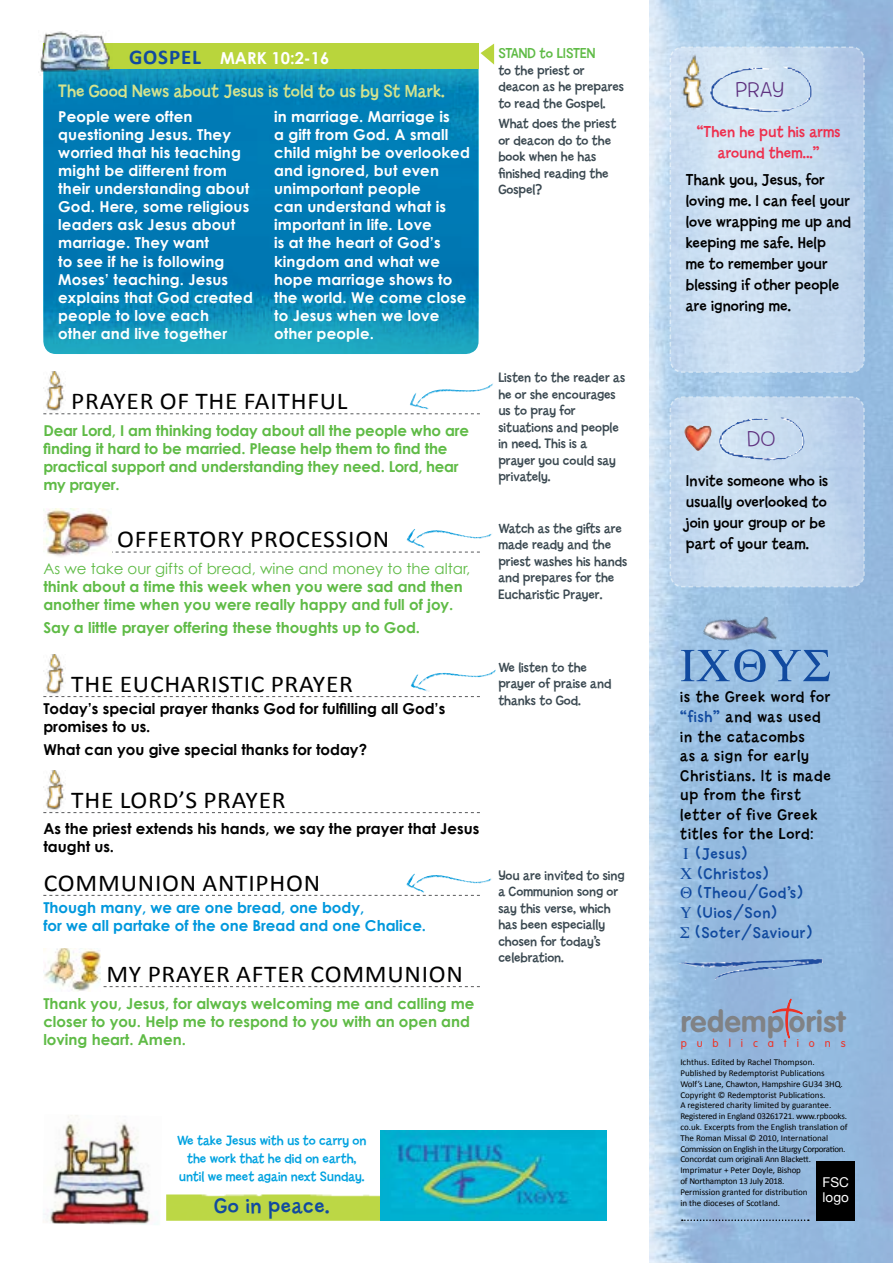
<style>
.page{position:relative;width:893px;height:1263px;background:#fff}
.page>*{position:absolute;margin:0;border:0;box-sizing:border-box;transform-origin:0 0}
.t1{font:700 29.85px "VAG Rounded";letter-spacing:.015em;color:#808285}
.t2{font:24.15px "Calibri";letter-spacing:.03em;color:#000;scale:1.05 1}
.t3{font:22.65px "Billy Std";letter-spacing:.03em;color:#114a9f}
.t4{font:300 22.5px "Billy Std";letter-spacing:.02em;color:#5d2f7e;scale:1.06 1}
.t5{font:18.75px "Billy Std";color:#d4e38e}
.t6{font:16.5px/21px "Billy Std";letter-spacing:.01em;color:#000}
.t7{font:16.5px/19.5px "Billy Std";letter-spacing:.05em;color:#000}
.t8{font:16.5px/19.8px "Billy Std";letter-spacing:.05em;color:#114a9f}
.t9{font:16.5px/21px "Billy Std";letter-spacing:.01em;color:#ee2f4d;text-align:center}
.t10{font:700 16.5px "Century Gothic";color:#fff}
.t11{font:700 15px/18px "Century Gothic";letter-spacing:.01em;color:#fff}
.t12{font:700 15px/18px "Century Gothic";color:#5fbb46}
.t13{font:700 15px/18px "Century Gothic";color:#000}
.t14{font:700 15px/18px "Century Gothic";color:#0098dd}
.t15{font:15px "Century Gothic";color:#5fbb46}
.t16{font:15px "Billy Std";color:#5fbb46}
.t17{font:14.25px/16.5px "Billy Std";color:#3b4951}
.t18{font:14.25px/17.9px "Billy Std";color:#00a2e0;text-align:center}
.t19{font:13.5px/15px "Helvetica Neue";color:#fff}
.t20{font:300 11.1px "VAG Rounded";letter-spacing:.9em;color:#ee3124}
.t21{font:9px/10.8px "Calibri";letter-spacing:-.005em;color:#000}
.s1{font-family:"Calibri";font-size:21px;color:#114a9f}
.s2{color:#114a9f}
</style>
<div class="page">
<svg style="left:43px;top:53px;width:435px;height:301px;background:#0481b6"></svg>
<img style="left:649px;top:0;width:244px;height:1263px">
<svg style="left:681px;top:649px;width:149px;height:33px;background:#75a0d0"></svg>
<img style="left:702px;top:595px;width:81px;height:68px">
<svg style="left:669px;top:396px;width:196px;height:192px;background:#c3d8ee"></svg>
<svg style="left:669px;top:46px;width:196px;height:328px;background:#c8dcf0"></svg>
<svg style="left:43px;top:413px;width:437px;height:1px"></svg>
<svg style="left:112px;top:552px;width:368px;height:1px"></svg>
<svg style="left:43px;top:696px;width:437px;height:1px"></svg>
<svg style="left:43px;top:812px;width:437px;height:1px"></svg>
<svg style="left:43px;top:895px;width:437px;height:1px"></svg>
<svg style="left:103px;top:986px;width:377px;height:1px"></svg>
<img style="left:43px;top:371px;width:21px;height:42px">
<img style="left:43px;top:508px;width:68px;height:49px">
<img style="left:43px;top:654px;width:21px;height:42px">
<img style="left:43px;top:770px;width:21px;height:42px">
<img style="left:43px;top:949px;width:58px;height:42px">
<div style="left:43px;top:44px;width:436px;height:25px;background:#b9d53c"></div>
<img style="left:38px;top:31px;width:74px;height:44px">
<svg style="left:480px;top:44px;width:14px;height:21px"></svg>
<img style="left:679px;top:52px;width:28px;height:59px">
<img style="left:678px;top:425px;width:36px;height:26px">
<img style="left:678px;top:958px;width:145px;height:21px">
<img style="left:704px;top:67px;width:114px;height:45px">
<img style="left:714px;top:417px;width:95px;height:44px">
<img style="left:166px;top:1194px;width:248px;height:27px">
<img style="left:381px;top:1131px;width:226px;height:89px">
<img style="left:43px;top:1115px;width:115px;height:110px">
<img style="left:410px;top:383px;width:83px;height:26px">
<img style="left:406px;top:529px;width:86px;height:19px">
<img style="left:406px;top:873px;width:86px;height:20px">
<img style="left:411px;top:669px;width:85px;height:23px">
<svg style="left:771px;top:999px;width:45px;height:41px;background:#9cadce"></svg>
<div style="left:817px;top:1161px;width:38px;height:59px;background:#000"></div>
<svg style="left:682px;top:1219px;width:127px;height:2px"></svg>
<svg style="left:684px;top:848px;width:4px;height:11px"></svg>
<svg style="left:680px;top:867px;width:12px;height:12px"></svg>
<svg style="left:681px;top:887px;width:11px;height:12px"></svg>
<svg style="left:680px;top:907px;width:11px;height:11px"></svg>
<svg style="left:680px;top:927px;width:9px;height:11px"></svg>
<p class="t10" style="left:129px;top:47px;width:202px"><span class="s1">GOSPEL</span> MARK 10:2-16</p>
<p class="t5" style="left:58px;top:80px;width:388px">The Good News about Jesus is told to us by St Mark.</p>
<p class="t11" style="left:58px;top:108px;width:196px">People were often questioning Jesus. They worried that his teaching might be different from their understanding about<br>God. Here, some religious leaders ask Jesus about marriage. They want<br>to see if he is following<br>Moses’ teaching. Jesus explains that God created people to love each<br>other and live together</p>
<p class="t11" style="left:274px;top:108px;width:197px">in marriage. Marriage is<br>a gift from God. A small child might be overlooked and ignored, but even unimportant people<br>can understand what is important in life. Love<br>is at the heart of God’s kingdom and what we hope marriage shows to the world. We come close to Jesus when we love other people.</p>
<h2 class="t2" style="left:71px;top:386px;width:265px">PRAYER OF THE FAITHFUL</h2>
<p class="t12" style="left:43px;top:421px;width:427px">Dear Lord, I am thinking today about all the people who are finding it hard to be married. Please help them to find the practical support and understanding they need. Lord, hear my prayer.</p>
<h2 class="t2" style="left:117px;top:524px;width:261px">OFFERTORY PROCESSION</h2>
<p class="t15" style="left:43px;top:560px;width:428px">As we take our gifts of bread, wine and money to the altar,</p>
<p class="t12" style="left:43px;top:577px;width:421px">think about a time this week when you were sad and then another time when you were really happy and full of joy.</p>
<p class="t12" style="left:43px;top:618px;width:378px">Say a little prayer offering these thoughts up to God.</p>
<h2 class="t2" style="left:71px;top:669px;width:270px">THE EUCHARISTIC PRAYER</h2>
<p class="t13" style="left:43px;top:699px;width:403px">Today’s special prayer thanks God for fulfilling all God’s promises to us.</p>
<p class="t13" style="left:43px;top:740px;width:325px">What can you give special thanks for today?</p>
<h2 class="t2" style="left:71px;top:785px;width:206px">THE LORD’S PRAYER</h2>
<p class="t13" style="left:43px;top:820px;width:437px">As the priest extends his hands, we say the prayer that Jesus taught us.</p>
<h2 class="t2" style="left:44px;top:867px;width:265px">COMMUNION ANTIPHON</h2>
<p class="t14" style="left:43px;top:898px;width:384px">Though many, we are one bread, one body,<br>for we all partake of the one Bread and one Chalice.</p>
<h2 class="t2" style="left:106px;top:959px;width:341px">MY PRAYER AFTER COMMUNION</h2>
<p class="t12" style="left:43px;top:994px;width:433px">Thank you, Jesus, for always welcoming me and calling me closer to you. Help me to respond to you with an open and loving heart. Amen.</p>
<p class="t16" style="left:498px;top:45px;width:99px">STAND to LISTEN</p>
<p class="t17" style="left:498px;top:62px;width:127px">to the priest or deacon as he prepares to read the Gospel.</p>
<p class="t17" style="left:498px;top:116px;width:119px">What does the priest or deacon do to the book when he has finished reading the<br>Gospel?</p>
<p class="t17" style="left:498px;top:370px;width:128px">Listen to the reader as he or she encourages us to pray for situations and people in need. This is a prayer you could say privately.</p>
<p class="t17" style="left:498px;top:520px;width:131px">Watch as the gifts are made ready and the priest washes his hands and prepares for the<br>Eucharistic Prayer.</p>
<p class="t17" style="left:498px;top:659px;width:115px">We listen to the prayer of praise and thanks to God.</p>
<p class="t17" style="left:498px;top:867px;width:128px">You are invited to sing a Communion song or say this verse, which has been especially chosen for today’s celebration.</p>
<p class="t18" style="left:177px;top:1132px;width:191px">We take Jesus with us to carry on the work that he did on earth, until we meet again next Sunday.</p>
<h3 class="t3" style="left:214px;top:1193px;width:117px">Go in peace.</h3>
<h3 class="t4" style="left:735px;top:78px;width:47px">PRAY</h3>
<p class="t9" style="left:697px;top:121px;width:145px">“Then he put his arms around them…”</p>
<p class="t6" style="left:686px;top:169px;width:167px">Thank you, Jesus, for loving me. I can feel your love wrapping me up and keeping me safe. Help<br>me to remember your blessing if other people are ignoring me.</p>
<h3 class="t4" style="left:747px;top:426px;width:28px">DO</h3>
<p class="t6" style="left:686px;top:470px;width:144px">Invite someone who is usually overlooked to join your group or be part of your team.</p>
<p class="t7" style="left:680px;top:688px;width:152px">is the Greek word for <span class="s2">“fish”</span> and was used in the catacombs<br>as a sign for early<br>Christians. It is made up from the first letter of five Greek titles for the Lord:</p>
<p class="t8" style="left:695px;top:844px;width:118px">(Jesus) (Christos) (Theou/God’s) (Uios/Son) (Soter/Saviour)</p>
<h1 class="t1" style="left:681px;top:1004px;width:166px">redemp orist</h1>
<p class="t20" style="left:681px;top:1036px;width:166px">publications</p>
<p class="t21" style="left:680px;top:1057px;width:169px">Ichthus. Edited by Rachel Thompson.<br>Published by Redemptorist Publications Wolf’s Lane, Chawton, Hampshire GU34 3HQ.<br>Copyright © Redemptorist Publications.<br>A registered charity limited by guarantee.<br>Registered in England 03261721. www.rpbooks. co.uk. Excerpts from the English translation of The Roman Missal © 2010, International Commission on English in the Liturgy Corporation.<br>Concordat cum originali Ann Blackett.<br>Imprimatur + Peter Doyle, Bishop<br>of Northampton 13 July 2018.<br>Permission granted for distribution<br>in the dioceses of Scotland.</p>
<p class="t19" style="left:823px;top:1175px;width:28px">FSC logo</p>
</div>
